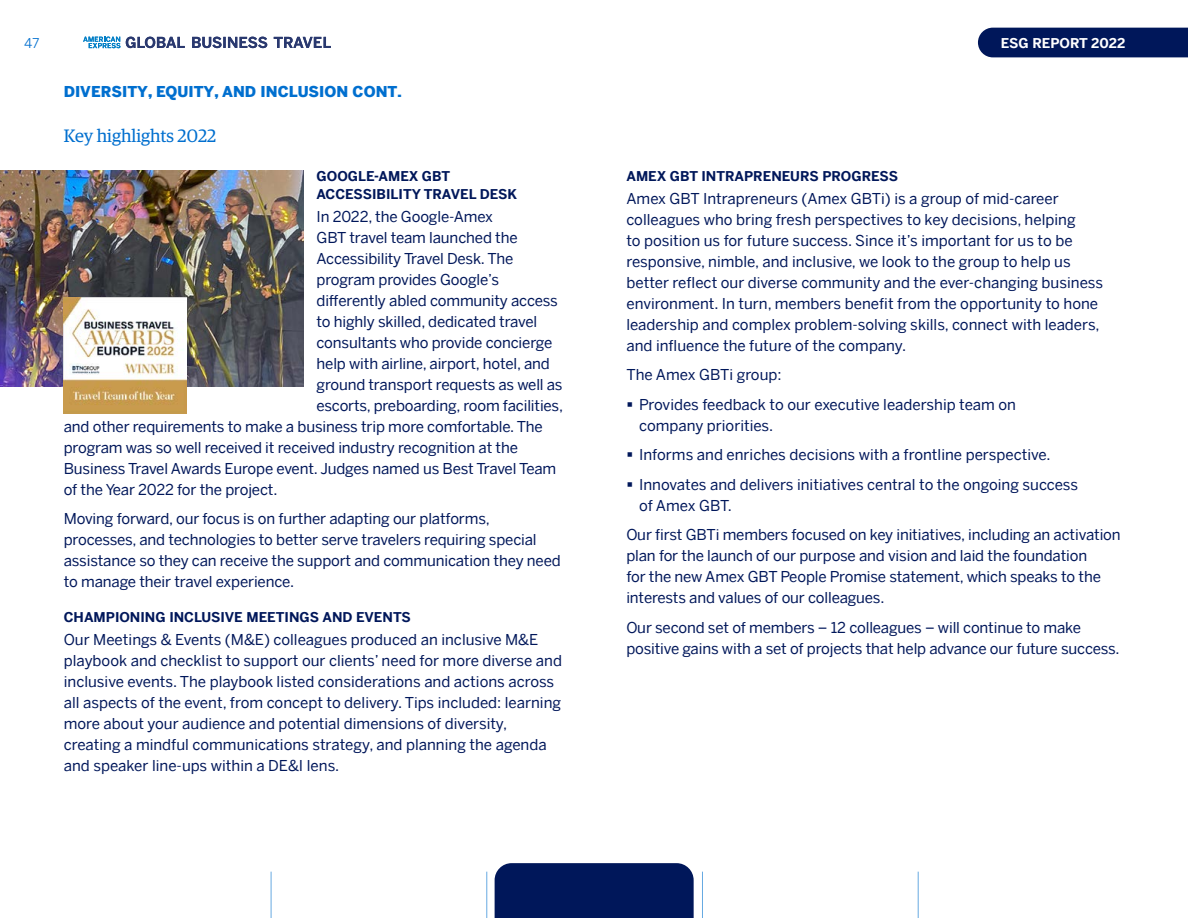
<style>
.page{position:relative;width:1188px;height:918px;background:#fff}
.page>*{position:absolute;margin:0;border:0;box-sizing:border-box;transform-origin:0 0}
.t1{font:18px "Guardian Egyp";color:#006fcf}
.t2{font:15px/21px "Benton Sans";letter-spacing:-.01em;color:#00175a}
.t3{font:900 15px "Benton Sans";color:#006fcf}
.t4{font:700 13.5px/18px "Benton Sans";color:#00175a}
.t5{font:700 13.5px "Benton Sans";letter-spacing:-.005em;color:#fff}
.t6{font:13.5px "Benton Sans";color:#006fcf}
</style>
<div class="page">
<div style="left:495px;top:863px;width:199px;height:55px;background:#00175a"></div>
<div style="left:978px;top:28px;width:210px;height:29px;background:#00175a"></div>
<svg style="left:126px;top:37px;width:59px;height:11px"></svg>
<svg style="left:192px;top:37px;width:75px;height:11px"></svg>
<svg style="left:274px;top:37px;width:57px;height:11px"></svg>
<svg style="left:83px;top:37px;width:37px;height:11px"></svg>
<hr style="left:271px;top:872px;width:1px;height:46px;background:#66a9e2">
<hr style="left:486px;top:872px;width:1px;height:46px;background:#66a9e2">
<hr style="left:702px;top:872px;width:1px;height:46px;background:#66a9e2">
<hr style="left:918px;top:872px;width:1px;height:46px;background:#66a9e2">
<img style="left:0;top:170px;width:304px;height:217px">
<img style="left:64px;top:298px;width:123px;height:116px">
<p class="t6" style="left:24px;top:33px;width:17px">47</p>
<p class="t5" style="left:1001px;top:33px;width:126px">ESG REPORT 2022</p>
<p class="t3" style="left:64px;top:80px;width:339px">DIVERSITY, EQUITY, AND INCLUSION CONT.</p>
<p class="t1" style="left:64px;top:123px;width:154px">Key highlights 2022</p>
<p class="t4" style="left:317px;top:166px;width:202px">GOOGLE-AMEX GBT<br>ACCESSIBILITY TRAVEL DESK</p>
<p class="t2" style="left:317px;top:205px;width:178px">In 2022, the Google-Amex</p>
<p class="t2" style="left:317px;top:226px;width:203px">GBT travel team launched the</p>
<p class="t2" style="left:317px;top:247px;width:198px">Accessibility Travel Desk. The</p>
<p class="t2" style="left:317px;top:268px;width:184px">program provides Google’s</p>
<p class="t2" style="left:317px;top:289px;width:243px">differently abled community access</p>
<p class="t2" style="left:317px;top:310px;width:222px">to highly skilled, dedicated travel</p>
<p class="t2" style="left:317px;top:331px;width:237px">consultants who provide concierge</p>
<p class="t2" style="left:317px;top:352px;width:235px">help with airline, airport, hotel, and</p>
<p class="t2" style="left:317px;top:373px;width:248px">ground transport requests as well as</p>
<p class="t2" style="left:317px;top:394px;width:248px">escorts, preboarding, room facilities,</p>
<p class="t2" style="left:64px;top:415px;width:481px">and other requirements to make a business trip more comfortable. The</p>
<p class="t2" style="left:64px;top:436px;width:456px">program was so well received it received industry recognition at the</p>
<p class="t2" style="left:64px;top:457px;width:494px">Business Travel Awards Europe event. Judges named us Best Travel Team</p>
<p class="t2" style="left:64px;top:478px;width:215px">of the Year 2022 for the project.</p>
<p class="t2" style="left:64px;top:508px;width:499px">Moving forward, our focus is on further adapting our platforms, processes, and technologies to better serve travelers requiring special assistance so they can receive the support and communication they need to manage their travel experience.</p>
<p class="t4" style="left:64px;top:608px;width:348px">CHAMPIONING INCLUSIVE MEETINGS AND EVENTS</p>
<p class="t2" style="left:64px;top:629px;width:500px">Our Meetings &amp; Events (M&amp;E) colleagues produced an inclusive M&amp;E playbook and checklist to support our clients’ need for more diverse and inclusive events. The playbook listed considerations and actions across all aspects of the event, from concept to delivery. Tips included: learning more about your audience and potential dimensions of diversity, creating a mindful communications strategy, and planning the agenda and speaker line-ups within a DE&amp;I lens.</p>
<p class="t4" style="left:626px;top:166px;width:273px">AMEX GBT INTRAPRENEURS PROGRESS</p>
<p class="t2" style="left:626px;top:187px;width:478px">Amex GBT Intrapreneurs (Amex GBTi) is a group of mid-career colleagues who bring fresh perspectives to key decisions, helping<br>to position us for future success. Since it’s important for us to be responsive, nimble, and inclusive, we look to the group to help us better reflect our diverse community and the ever-changing business environment. In turn, members benefit from the opportunity to hone leadership and complex problem-solving skills, connect with leaders, and influence the future of the company.</p>
<p class="t2" style="left:639px;top:359px;width:378px;line-height:29.5px;text-indent:-13px">The Amex GBTi group:<br>Provides feedback to our executive leadership team on</p>
<p class="t2" style="left:639px;top:410px;width:441px;line-height:29.5px">company priorities.<br>Informs and enriches decisions with a frontline perspective.<br>Innovates and delivers initiatives central to the ongoing success</p>
<p class="t2" style="left:626px;top:490px;width:496px;line-height:29.5px;text-indent:13px">of Amex GBT.<br>Our first GBTi members focused on key initiatives, including an activation</p>
<p class="t2" style="left:626px;top:545px;width:476px">plan for the launch of our purpose and vision and laid the foundation for the new Amex GBT People Promise statement, which speaks to the interests and values of our colleagues.</p>
<p class="t2" style="left:626px;top:616px;width:495px">Our second set of members – 12 colleagues – will continue to make positive gains with a set of projects that help advance our future success.</p>
</div>
